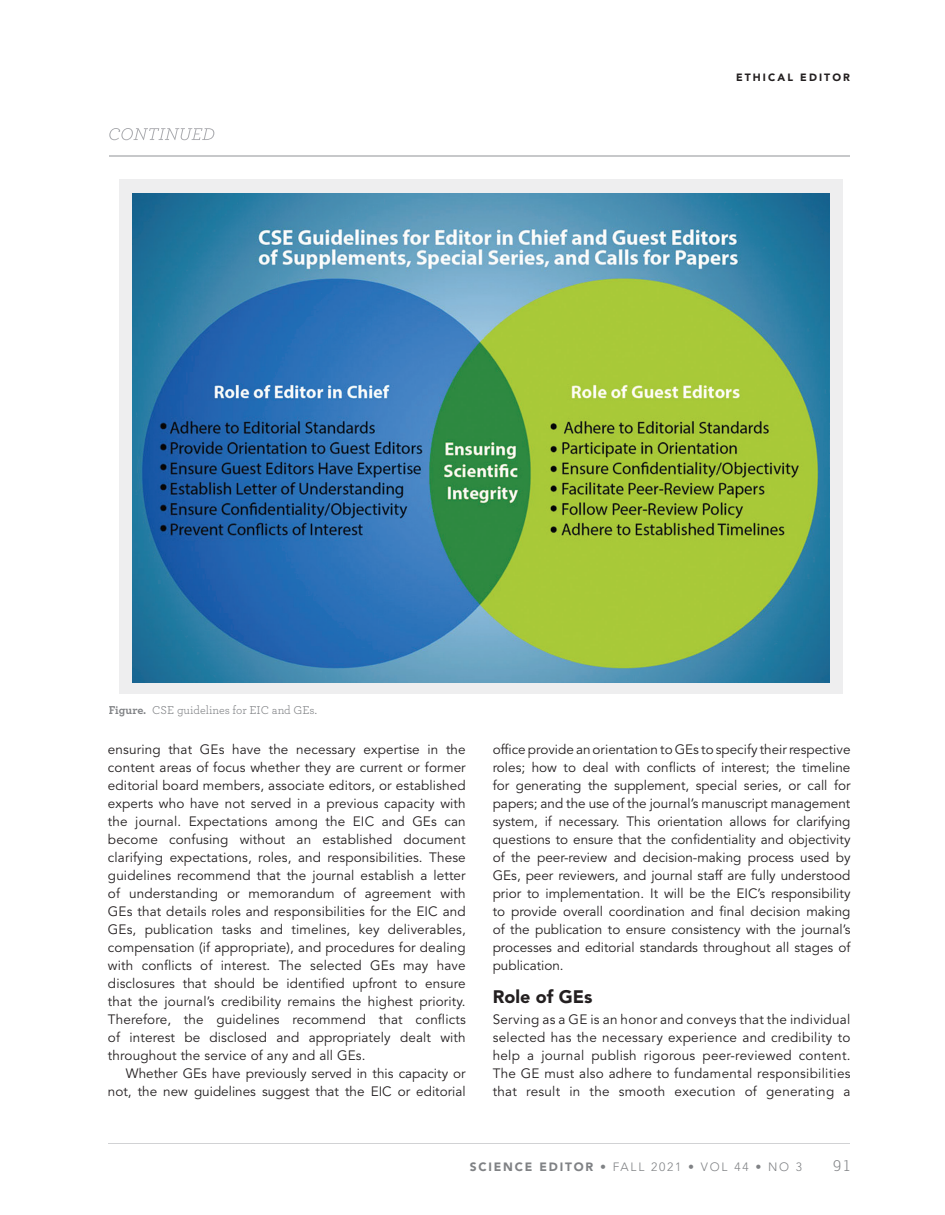
<style>
.page{position:relative;width:945px;height:1215px;background:#fff}
.page>*{position:absolute;margin:0;border:0;box-sizing:border-box;transform-origin:0 0}
.t1{font:900 18px "Avenir LT Std";color:#231f20}
.t2{font:300 15px "Roboto Slab";color:#808285}
.t3{font:13.5px/18px "Avenir LT Std";color:#231f20;text-align:justify}
.t4{font:12px "Archer";color:#808285}
.t5{font:300 12px "Avenir LT Std";letter-spacing:.15em;color:#808285}
.t6{font:900 10.5px "Avenir LT Std";letter-spacing:.2em;color:#231f20}
.s1{font-weight:700}
.s2{font-weight:900}
</style>
<div class="page">
<hr style="left:108px;top:1143px;width:742px;height:1px;background:#d1d2d4">
<svg style="left:109px;top:128px;width:105px;height:12px"></svg>
<hr style="left:109px;top:155px;width:740px;height:2px;background:#c7c8ca">
<div style="left:119px;top:180px;width:724px;height:514px;background:#eeeeef"></div>
<img style="left:132px;top:194px;width:698px;height:488px">
<p class="t6" style="left:736px;top:71px;width:115px">ETHICAL EDITOR</p>
<p class="t4" style="left:109px;top:701px;width:210px"><span class="s1">Figure.</span> CSE guidelines for EIC and GEs.</p>
<p class="t3" style="left:108px;top:741px;width:359px">ensuring that GEs have the necessary expertise in the content areas of focus whether they are current or former editorial board members, associate editors, or established experts who have not served in a previous capacity with the journal. Expectations among the EIC and GEs can become confusing without an established document clarifying expectations, roles, and responsibilities. These guidelines recommend that the journal establish a letter of understanding or memorandum of agreement with GEs that details roles and responsibilities for the EIC and GEs, publication tasks and timelines, key deliverables, compensation (if appropriate), and procedures for dealing with conflicts of interest. The selected GEs may have disclosures that should be identified upfront to ensure that the journal’s credibility remains the highest priority.<br>Therefore, the guidelines recommend that conflicts of interest be disclosed and appropriately dealt with throughout the service of any and all GEs.</p>
<p class="t3" style="left:108px;top:1065px;width:359px;text-align:right">Whether GEs have previously served in this capacity or not, the new guidelines suggest that the EIC or editorial</p>
<p class="t3" style="left:493px;top:741px;width:359px">office provide an orientation to GEs to specify their respective roles; how to deal with conflicts of interest; the timeline for generating the supplement, special series, or call for papers; and the use of the journal’s manuscript management system, if necessary. This orientation allows for clarifying questions to ensure that the confidentiality and objectivity of the peer-review and decision-making process used by GEs, peer reviewers, and journal staff are fully understood prior to implementation. It will be the EIC’s responsibility to provide overall coordination and final decision making of the publication to ensure consistency with the journal’s processes and editorial standards throughout all stages of publication.</p>
<h1 class="t1" style="left:493px;top:986px;width:101px">Role of GEs</h1>
<p class="t3" style="left:493px;top:1011px;width:359px">Serving as a GE is an honor and conveys that the individual selected has the necessary experience and credibility to help a journal publish rigorous peer-reviewed content.<br>The GE must also adhere to fundamental responsibilities that result in the smooth execution of generating a</p>
<p class="t5" style="left:470px;top:1160px;width:334px"><span class="s2">SCIENCE EDITOR</span> • FALL 2021 • VOL 44 • NO 3</p>
<p class="t2" style="left:833px;top:1155px;width:18px">91</p>
</div>
